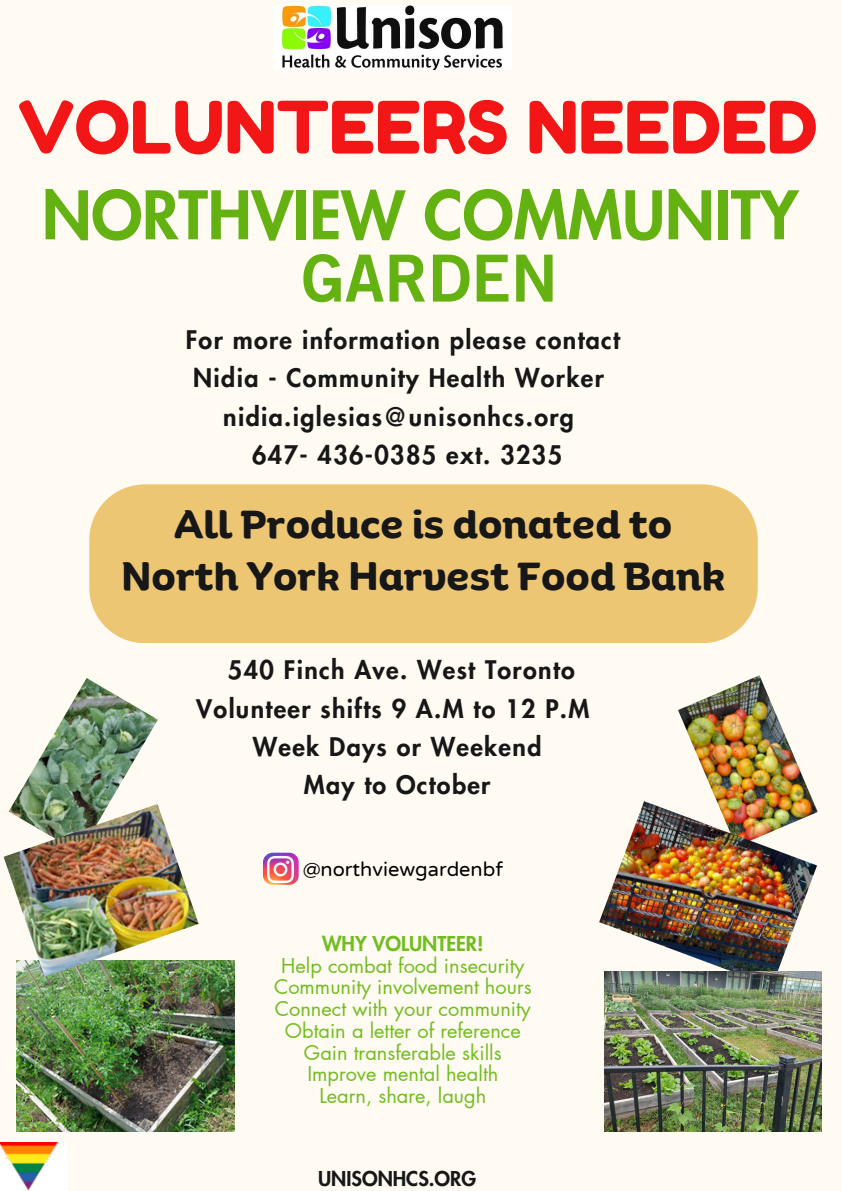
<style>
.page{position:relative;width:842px;height:1191px;background:#fff}
.page>*{position:absolute;margin:0;border:0;box-sizing:border-box;transform-origin:0 0}
.t1{font:72px "Fredoka One";color:#f21616}
.t2{font:800 65px "Futura LT Pro";color:#64b112}
.t3{font:65px "Trade Gothic LT Pro Bd 2";color:#64b112}
.t4{font:700 38px/52.5px "Binate Display";color:#171717;text-align:center}
.t5{font:800 25px/38.2px "Futura LT Pro";letter-spacing:.055em;color:#171717;text-align:center}
.t6{font:20px/21.8px "Futura LT Pro";color:#72bd22;text-align:center}
.t7{font:20px "Varela Round";color:#000}
.t8{font:800 20px "Futura LT Pro";color:#171717}
.t9{font:800 20px "Futura LT Pro";color:#72bd22}
</style>
<div class="page">
<div style="left:0;top:0;width:842px;height:1190px;background:#fffbf2"></div>
<div style="left:89px;top:484px;width:669px;height:159px;background:#edc673"></div>
<img style="left:263px;top:852px;width:36px;height:32px;border-radius:10px">
<img style="left:274px;top:5px;width:237px;height:64px">
<img style="left:0;top:1142px;width:66px;height:48px">
<img style="left:678px;top:675px;width:140px;height:138px">
<img style="left:599px;top:801px;width:218px;height:170px">
<img style="left:13px;top:678px;width:145px;height:125px">
<img style="left:17px;top:960px;width:217px;height:171px">
<img style="left:4px;top:803px;width:195px;height:173px">
<img style="left:604px;top:971px;width:218px;height:160px">
<svg style="left:758px;top:1107px;width:6px;height:7px"></svg>
<h1 class="t1" style="left:18px;top:83px;width:801px">VOLUNTEERS NEEDED</h1>
<h2 class="t2" style="left:42px;top:166px;width:758px">NORTHVIEW COMMUNITY</h2>
<h2 class="t3" style="left:301px;top:238px;width:258px">GARDEN</h2>
<p class="t5" style="left:186px;top:320px;width:436px">For more information please contact<br>Nidia - Community Health Worker nidia.iglesias@unisonhcs.org<br>647- 436-0385 ext. 3235</p>
<h3 class="t4" style="left:122px;top:493px;width:605px">All Produce is donated to<br>North York Harvest Food Bank</h3>
<p class="t5" style="left:228px;top:650px;width:348px">540 Finch Ave. West Toronto</p>
<p class="t5" style="left:196px;top:688px;width:394px">Volunteer shifts 9 A.M to 12 P.M</p>
<p class="t5" style="left:253px;top:726px;width:290px">Week Days or Weekend</p>
<p class="t5" style="left:304px;top:764px;width:188px">May to October</p>
<p class="t7" style="left:303px;top:855px;width:202px">@northviewgardenbf</p>
<p class="t9" style="left:322px;top:928px;width:163px">WHY VOLUNTEER!</p>
<p class="t6" style="left:274px;top:954px;width:259px">Help combat food insecurity<br>Community involvement hours<br>Connect with your community<br>Obtain a letter of reference<br>Gain transferable skills<br>Improve mental health<br>Learn, share, laugh</p>
<p class="t8" style="left:318px;top:1162px;width:160px">UNISONHCS.ORG</p>
</div>
